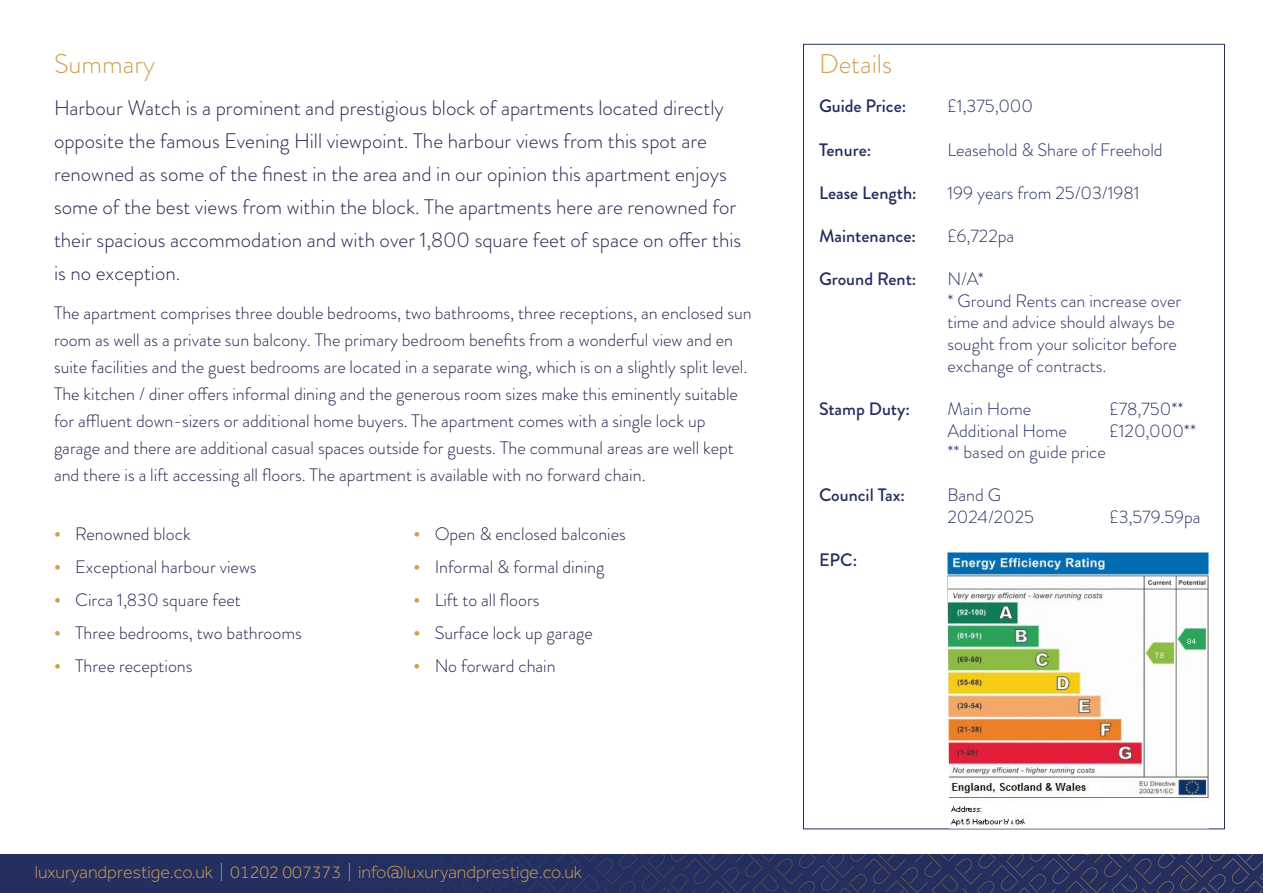
<style>
.page{position:relative;width:1263px;height:893px;background:#fff}
.page>*{position:absolute;margin:0;border:0;box-sizing:border-box;transform-origin:0 0}
.t1{font:300 27px "Brandon Grotesque";color:#cfa151}
.t2{font:300 21px/33px "Brandon Grotesque";color:#26224e}
.t3{font:300 18px/27px "Brandon Grotesque";color:#26224e}
.t4{font:300 18px/21.6px "Brandon Grotesque";color:#242f60}
.t5{font:500 18px "Brandon Grotesque";color:#242f60}
.t6{font:300 18px "Effra";color:#cfa151}
.s1{font-weight:700;color:#cfa04d}
</style>
<div class="page">
<img style="left:947px;top:552px;width:262px;height:274px">
<div style="left:0;top:855px;width:1263px;height:38px;background:#242f60"></div>
<svg style="left:432px;top:855px;width:831px;height:38px"></svg>
<h1 class="t1" style="left:54px;top:45px;width:103px">Summary</h1>
<h1 class="t1" style="left:819px;top:45px;width:75px">Details</h1>
<p class="t2" style="left:54px;top:91px;width:689px">Harbour Watch is a prominent and prestigious block of apartments located directly opposite the famous Evening Hill viewpoint. The harbour views from this spot are renowned as some of the finest in the area and in our opinion this apartment enjoys some of the best views from within the block. The apartments here are renowned for their spacious accommodation and with over 1,800 square feet of space on offer this is no exception.</p>
<p class="t3" style="left:54px;top:300px;width:699px">The apartment comprises three double bedrooms, two bathrooms, three receptions, an enclosed sun room as well as a private sun balcony. The primary bedroom benefits from a wonderful view and en suite facilities and the guest bedrooms are located in a separate wing, which is on a slightly split level.<br>The kitchen / diner offers informal dining and the generous room sizes make this eminently suitable for affluent down-sizers or additional home buyers. The apartment comes with a single lock up garage and there are additional casual spaces outside for guests. The communal areas are well kept and there is a lift accessing all floors. The apartment is available with no forward chain.</p>
<p class="t5" style="left:819px;top:94px;width:89px">Guide Price:</p>
<p class="t5" style="left:819px;top:137px;width:54px">Tenure:</p>
<p class="t5" style="left:819px;top:180px;width:99px">Lease Length:</p>
<p class="t5" style="left:819px;top:223px;width:98px">Maintenance:</p>
<p class="t5" style="left:819px;top:267px;width:99px">Ground Rent:</p>
<p class="t5" style="left:819px;top:396px;width:92px">Stamp Duty:</p>
<p class="t5" style="left:819px;top:483px;width:87px">Council Tax:</p>
<p class="t3" style="left:54px;top:520px;width:138px"><span class="s1">•</span> Renowned block</p>
<p class="t3" style="left:54px;top:553px;width:204px"><span class="s1">•</span> Exceptional harbour views</p>
<p class="t3" style="left:54px;top:586px;width:188px"><span class="s1">•</span> Circa 1,830 square feet</p>
<p class="t3" style="left:54px;top:619px;width:249px"><span class="s1">•</span> Three bedrooms, two bathrooms</p>
<p class="t3" style="left:54px;top:652px;width:140px"><span class="s1">•</span> Three receptions</p>
<p class="t3" style="left:413px;top:520px;width:214px"><span class="s1">•</span> Open &amp; enclosed balconies</p>
<p class="t3" style="left:413px;top:553px;width:193px"><span class="s1">•</span> Informal &amp; formal dining</p>
<p class="t3" style="left:413px;top:586px;width:128px"><span class="s1">•</span> Lift to all floors</p>
<p class="t3" style="left:413px;top:619px;width:181px"><span class="s1">•</span> Surface lock up garage</p>
<p class="t3" style="left:413px;top:652px;width:144px"><span class="s1">•</span> No forward chain</p>
<p class="t5" style="left:819px;top:547px;width:40px">EPC:</p>
<p class="t4" style="left:947px;top:96px;width:87px">£1,375,000</p>
<p class="t4" style="left:947px;top:139px;width:217px">Leasehold &amp; Share of Freehold</p>
<p class="t4" style="left:947px;top:182px;width:194px">199 years from 25/03/1981</p>
<p class="t4" style="left:947px;top:225px;width:68px">£6,722pa</p>
<p class="t4" style="left:947px;top:268px;width:235px">N/A*<br>* Ground Rents can increase over time and advice should always be sought from your solicitor before exchange of contracts.</p>
<p class="t4" style="left:947px;top:398px;width:85px">Main Home</p>
<p class="t4" style="left:1109px;top:398px;width:76px">£78,750**</p>
<p class="t4" style="left:947px;top:420px;width:121px">Additional Home</p>
<p class="t4" style="left:1109px;top:420px;width:88px">£120,000**</p>
<p class="t4" style="left:947px;top:441px;width:160px">** based on guide price</p>
<p class="t4" style="left:947px;top:484px;width:88px">Band G<br>2024/2025</p>
<p class="t4" style="left:1109px;top:506px;width:93px">£3,579.59pa</p>
<p class="t6" style="left:35px;top:862px;width:549px">luxuryandprestige.co.uk | 01202 007373 | info@luxuryandprestige.co.uk</p>
</div>
